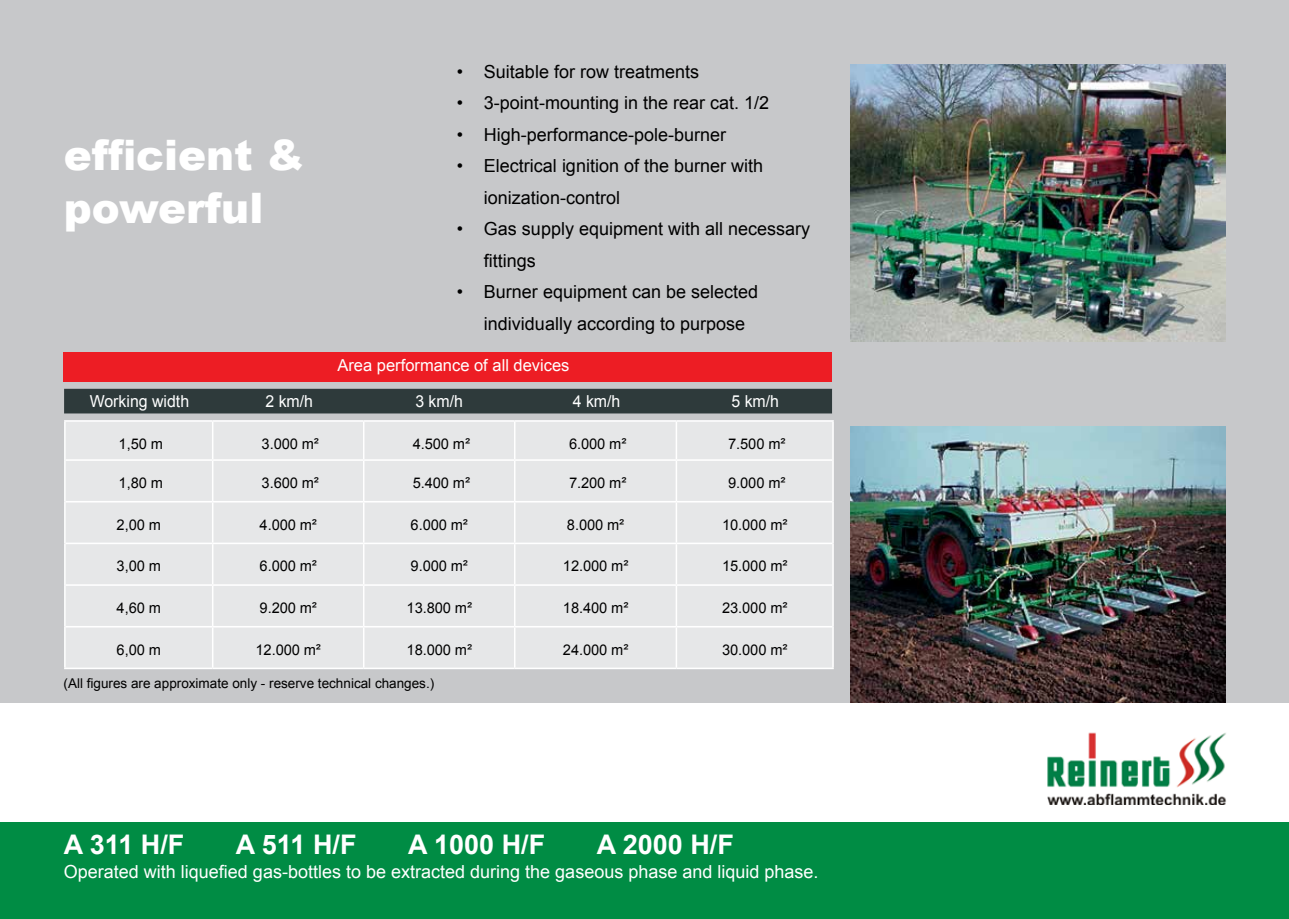
<style>
.page{position:relative;width:1289px;height:919px;background:#fff}
.page>*{position:absolute;margin:0;border:0;box-sizing:border-box;transform-origin:0 0}
.t1{font:900 42px/52.5px "Arial";color:#fff}
.t2{font:700 27px "Arial";color:#fff}
.t3{font:18px/31.5px "Arial";color:#000}
.t4{font:18px "Arial";color:#fff}
.t5{font:16.5px "Arial";color:#fff;scale:.96 1}
.t6{font:16.5px "Arial";color:#fff}
.t7{font:14.7px "Arial";color:#000}
.t8{font:13.5px "Arial";color:#000}
</style>
<div class="page">
<div style="left:0;top:1px;width:1288px;height:701px;background:#c7c8ca"></div>
<div style="left:0;top:822px;width:1288px;height:96px;background:#008c44"></div>
<img style="left:850px;top:426px;width:375px;height:276px">
<img style="left:1047px;top:732px;width:179px;height:72px">
<img style="left:850px;top:65px;width:375px;height:276px">
<div style="left:66px;top:421px;width:766px;height:246px;background:#e6e7e8"></div>
<hr style="left:64px;top:420px;width:149px;height:1px;background:#fff">
<hr style="left:213px;top:420px;width:151px;height:1px;background:#fff">
<hr style="left:364px;top:420px;width:150px;height:1px;background:#fff">
<hr style="left:514px;top:420px;width:162px;height:1px;background:#fff">
<hr style="left:676px;top:420px;width:157px;height:1px;background:#fff">
<hr style="left:66px;top:459px;width:147px;height:2px;background:#fff">
<hr style="left:213px;top:459px;width:151px;height:2px;background:#fff">
<hr style="left:364px;top:459px;width:150px;height:2px;background:#fff">
<hr style="left:514px;top:459px;width:162px;height:2px;background:#fff">
<hr style="left:676px;top:459px;width:156px;height:2px;background:#fff">
<hr style="left:66px;top:501px;width:147px;height:1px;background:#fff">
<hr style="left:213px;top:501px;width:151px;height:1px;background:#fff">
<hr style="left:364px;top:501px;width:150px;height:1px;background:#fff">
<hr style="left:514px;top:501px;width:162px;height:1px;background:#fff">
<hr style="left:676px;top:501px;width:156px;height:1px;background:#fff">
<hr style="left:66px;top:542px;width:147px;height:2px;background:#fff">
<hr style="left:213px;top:542px;width:151px;height:2px;background:#fff">
<hr style="left:364px;top:542px;width:150px;height:2px;background:#fff">
<hr style="left:514px;top:542px;width:162px;height:2px;background:#fff">
<hr style="left:676px;top:542px;width:156px;height:2px;background:#fff">
<hr style="left:66px;top:584px;width:147px;height:2px;background:#fff">
<hr style="left:213px;top:584px;width:151px;height:2px;background:#fff">
<hr style="left:364px;top:584px;width:150px;height:2px;background:#fff">
<hr style="left:514px;top:584px;width:162px;height:2px;background:#fff">
<hr style="left:676px;top:584px;width:156px;height:2px;background:#fff">
<hr style="left:66px;top:626px;width:147px;height:1px;background:#fff">
<hr style="left:213px;top:626px;width:151px;height:1px;background:#fff">
<hr style="left:364px;top:626px;width:150px;height:1px;background:#fff">
<hr style="left:514px;top:626px;width:162px;height:1px;background:#fff">
<hr style="left:676px;top:626px;width:156px;height:1px;background:#fff">
<hr style="left:64px;top:667px;width:149px;height:2px;background:#fff">
<hr style="left:213px;top:667px;width:151px;height:2px;background:#fff">
<hr style="left:364px;top:667px;width:150px;height:2px;background:#fff">
<hr style="left:514px;top:667px;width:162px;height:2px;background:#fff">
<hr style="left:676px;top:667px;width:157px;height:2px;background:#fff">
<hr style="left:64px;top:421px;width:2px;height:39px;background:#fff">
<hr style="left:212px;top:421px;width:1px;height:38px;background:#fff">
<hr style="left:363px;top:421px;width:1px;height:38px;background:#fff">
<hr style="left:514px;top:421px;width:1px;height:38px;background:#fff">
<hr style="left:675px;top:421px;width:2px;height:38px;background:#fff">
<hr style="left:832px;top:421px;width:1px;height:39px;background:#fff">
<hr style="left:64px;top:460px;width:2px;height:41px;background:#fff">
<hr style="left:212px;top:461px;width:1px;height:40px;background:#fff">
<hr style="left:363px;top:461px;width:1px;height:40px;background:#fff">
<hr style="left:514px;top:461px;width:1px;height:40px;background:#fff">
<hr style="left:675px;top:461px;width:2px;height:40px;background:#fff">
<hr style="left:832px;top:460px;width:1px;height:41px;background:#fff">
<hr style="left:64px;top:501px;width:2px;height:42px;background:#fff">
<hr style="left:212px;top:502px;width:1px;height:40px;background:#fff">
<hr style="left:363px;top:502px;width:1px;height:40px;background:#fff">
<hr style="left:514px;top:502px;width:1px;height:40px;background:#fff">
<hr style="left:675px;top:502px;width:2px;height:40px;background:#fff">
<hr style="left:832px;top:501px;width:1px;height:42px;background:#fff">
<hr style="left:64px;top:543px;width:2px;height:42px;background:#fff">
<hr style="left:212px;top:544px;width:1px;height:40px;background:#fff">
<hr style="left:363px;top:544px;width:1px;height:40px;background:#fff">
<hr style="left:514px;top:544px;width:1px;height:40px;background:#fff">
<hr style="left:675px;top:544px;width:2px;height:40px;background:#fff">
<hr style="left:832px;top:543px;width:1px;height:42px;background:#fff">
<hr style="left:64px;top:585px;width:2px;height:41px;background:#fff">
<hr style="left:212px;top:586px;width:1px;height:40px;background:#fff">
<hr style="left:363px;top:586px;width:1px;height:40px;background:#fff">
<hr style="left:514px;top:586px;width:1px;height:40px;background:#fff">
<hr style="left:675px;top:586px;width:2px;height:40px;background:#fff">
<hr style="left:832px;top:585px;width:1px;height:41px;background:#fff">
<hr style="left:64px;top:626px;width:2px;height:41px;background:#fff">
<hr style="left:212px;top:627px;width:1px;height:40px;background:#fff">
<hr style="left:363px;top:627px;width:1px;height:40px;background:#fff">
<hr style="left:514px;top:627px;width:1px;height:40px;background:#fff">
<hr style="left:675px;top:627px;width:2px;height:40px;background:#fff">
<hr style="left:832px;top:626px;width:1px;height:41px;background:#fff">
<div style="left:64px;top:389px;width:768px;height:24px;background:#2e3a3b"></div>
<div style="left:63px;top:352px;width:769px;height:30px;background:#ed1d24"></div>
<h1 class="t1" style="left:64px;top:128px;width:242px">efficient &amp; powerful</h1>
<p class="t3" style="left:457px;top:55px;width:244px">• Suitable for row treatments</p>
<p class="t3" style="left:457px;top:87px;width:314px">• 3-point-mounting in the rear cat. 1/2</p>
<p class="t3" style="left:457px;top:118px;width:271px">• High-performance-pole-burner</p>
<p class="t3" style="left:484px;top:150px;width:281px;text-indent:-27px">• Electrical ignition of the burner with ionization-control</p>
<p class="t3" style="left:484px;top:213px;width:328px;text-indent:-27px">• Gas supply equipment with all necessary fittings</p>
<p class="t3" style="left:484px;top:276px;width:276px;text-indent:-27px">• Burner equipment can be selected individually according to purpose</p>
<p class="t6" style="left:337px;top:353px;width:234px">Area performance of all devices</p>
<p class="t5" style="left:90px;top:390px;width:105px">Working width</p>
<p class="t5" style="left:265px;top:390px;width:51px">2 km/h</p>
<p class="t5" style="left:415px;top:390px;width:51px">3 km/h</p>
<p class="t5" style="left:572px;top:390px;width:51px">4 km/h</p>
<p class="t5" style="left:731px;top:390px;width:51px">5 km/h</p>
<p class="t7" style="left:119px;top:433px;width:46px">1,50 m</p>
<p class="t7" style="left:262px;top:433px;width:59px">3.000 m²</p>
<p class="t7" style="left:412px;top:433px;width:59px">4.500 m²</p>
<p class="t7" style="left:569px;top:433px;width:59px">6.000 m²</p>
<p class="t7" style="left:728px;top:433px;width:59px">7.500 m²</p>
<p class="t7" style="left:119px;top:472px;width:46px">1,80 m</p>
<p class="t7" style="left:262px;top:472px;width:59px">3.600 m²</p>
<p class="t7" style="left:412px;top:472px;width:59px">5.400 m²</p>
<p class="t7" style="left:569px;top:472px;width:59px">7.200 m²</p>
<p class="t7" style="left:728px;top:472px;width:59px">9.000 m²</p>
<p class="t7" style="left:117px;top:514px;width:46px">2,00 m</p>
<p class="t7" style="left:260px;top:514px;width:59px">4.000 m²</p>
<p class="t7" style="left:410px;top:514px;width:59px">6.000 m²</p>
<p class="t7" style="left:567px;top:514px;width:59px">8.000 m²</p>
<p class="t7" style="left:722px;top:514px;width:67px">10.000 m²</p>
<p class="t7" style="left:117px;top:556px;width:46px">3,00 m</p>
<p class="t7" style="left:259px;top:556px;width:59px">6.000 m²</p>
<p class="t7" style="left:410px;top:556px;width:59px">9.000 m²</p>
<p class="t7" style="left:563px;top:556px;width:67px">12.000 m²</p>
<p class="t7" style="left:722px;top:556px;width:67px">15.000 m²</p>
<p class="t7" style="left:117px;top:597px;width:46px">4,60 m</p>
<p class="t7" style="left:259px;top:597px;width:59px">9.200 m²</p>
<p class="t7" style="left:406px;top:597px;width:67px">13.800 m²</p>
<p class="t7" style="left:563px;top:597px;width:67px">18.400 m²</p>
<p class="t7" style="left:722px;top:597px;width:67px">23.000 m²</p>
<p class="t7" style="left:117px;top:639px;width:46px">6,00 m</p>
<p class="t7" style="left:255px;top:639px;width:67px">12.000 m²</p>
<p class="t7" style="left:406px;top:639px;width:67px">18.000 m²</p>
<p class="t7" style="left:563px;top:639px;width:67px">24.000 m²</p>
<p class="t7" style="left:722px;top:639px;width:67px">30.000 m²</p>
<p class="t8" style="left:63px;top:674px;width:372px">(All figures are approximate only - reserve technical changes.)</p>
<h2 class="t2" style="left:64px;top:825px;width:122px">A 311 H/F</h2>
<h2 class="t2" style="left:236px;top:825px;width:122px">A 511 H/F</h2>
<h2 class="t2" style="left:408px;top:825px;width:139px">A 1000 H/F</h2>
<h2 class="t2" style="left:596px;top:825px;width:139px">A 2000 H/F</h2>
<p class="t4" style="left:64px;top:859px;width:756px">Operated with liquefied gas-bottles to be extracted during the gaseous phase and liquid phase.</p>
</div>
